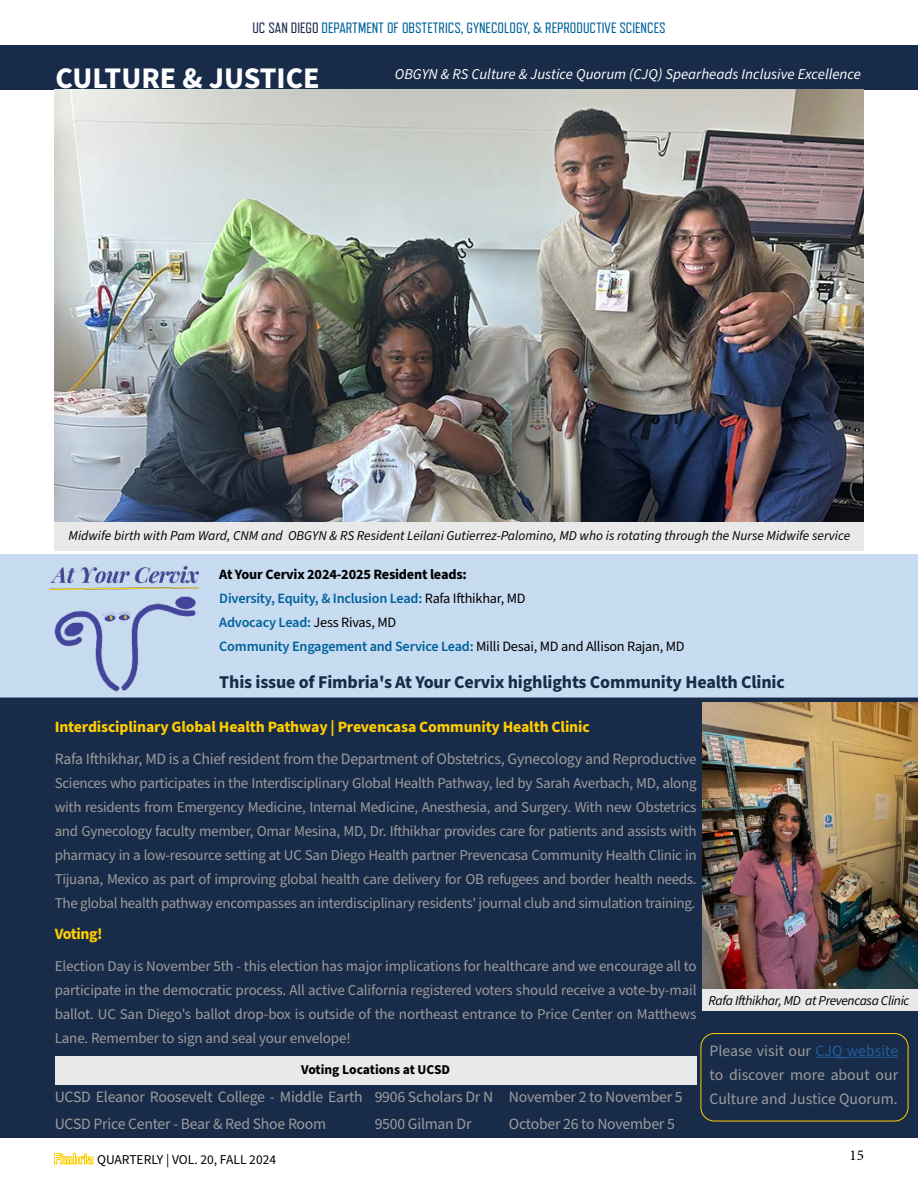
<style>
.page{position:relative;width:918px;height:1188px;background:#fff}
.page>*{position:absolute;margin:0;border:0;box-sizing:border-box;transform-origin:0 0}
.t1{font:700 30px "Source Sans Pro";color:#fff}
.t2{font:700 18px "Source Sans Pro";letter-spacing:-.01em;color:#182b49}
.t3{font:15.75px/27px "Source Sans Pro";letter-spacing:-.015em;color:#9c9c9c}
.t4{font:700 15.75px "Source Sans Pro";letter-spacing:-.025em;color:#ffcd00}
.t5{font:15px/24px "Source Sans Pro";letter-spacing:-.02em;color:#9c9c9c;text-align:justify}
.t6{font:15px "Refrigerator Deluxe";color:#00629b}
.t7{font:italic 15px "Source Sans Pro";color:#fff}
.t8{font:15px "Minion Pro";color:#000}
.t9{font:600 14.25px/24px "Source Sans Pro";letter-spacing:-.015em;color:#00629b}
.t10{font:italic 13.5px "Source Sans Pro";color:#000}
.t11{font:italic 13.5px "Source Sans Pro";letter-spacing:-.025em;color:#000}
.t12{font:13.5px "Source Sans Pro";color:#000}
.t13{font:700 13.5px "Source Sans Pro";color:#000}
.s1{color:#182b49}
.s2{font-weight:700;color:#000}
.s3{font-weight:400;color:#000}
.s4{font-weight:700;color:#ffcd00}
.s5{font-size:15px}
.s6{font-family:"Refrigerator Deluxe";font-weight:800;font-size:15px;color:#ffcd00}
.s7{color:#215e9e}
</style>
<div class="page">
<div style="left:0;top:554px;width:918px;height:149px;background:#c7dbf1"></div>
<img style="left:49px;top:566px;width:149px;height:126px">
<div style="left:0;top:45px;width:918px;height:44px;background:#182b49"></div>
<div style="left:0;top:698px;width:918px;height:439px;background:#182b49"></div>
<img style="left:55px;top:90px;width:809px;height:432px">
<div style="left:55px;top:522px;width:809px;height:29px;background:#e9e9e9"></div>
<div style="left:55px;top:1056px;width:642px;height:29px;background:#e9e9e9"></div>
<img style="left:702px;top:703px;width:216px;height:287px">
<div style="left:702px;top:990px;width:216px;height:21px;background:#e9e9e9"></div>
<hr style="left:816px;top:1057px;width:82px;height:1px;background:#215e9e">
<div style="left:701px;top:1033px;width:207px;height:88px;border:1px solid #ffcd00;border-radius:14px"></div>
<p class="t6" style="left:252px;top:20px;width:415px"><span class="s1">UC SAN DIEGO</span> DEPARTMENT OF OBSTETRICS, GYNECOLOGY, &amp; REPRODUCTIVE SCIENCES</p>
<h1 class="t1" style="left:56px;top:58px;width:266px">CULTURE &amp; JUSTICE</h1>
<p class="t7" style="left:395px;top:64px;width:468px">OBGYN &amp; RS Culture &amp; Justice Quorum (CJQ) Spearheads Inclusive Excellence</p>
<p class="t10" style="left:69px;top:527px;width:783px">Midwife birth with Pam Ward, CNM and OBGYN &amp; RS Resident Leilani Gutierrez-Palomino, MD who is rotating through the Nurse Midwife service</p>
<p class="t9" style="left:219px;top:563px;width:467px"><span class="s2">At Your Cervix 2024-2025 Resident leads:<br></span>Diversity, Equity, &amp; Inclusion Lead: <span class="s3">Rafa Ifthikhar, MD<br></span>Advocacy Lead: <span class="s3">Jess Rivas, MD<br></span>Community Engagement and Service Lead: <span class="s3">Milli Desai, MD and Allison Rajan, MD</span></p>
<p class="t2" style="left:219px;top:670px;width:567px">This issue of Fimbria's At Your Cervix highlights Community Health Clinic</p>
<p class="t3" style="left:55px;top:712px;width:643px;line-height:31.5px"><span class="s4">Interdisciplinary Global Health Pathway | Prevencasa Community Health Clinic<br></span>Rafa Ifthikhar, MD is a Chief resident from the Department of Obstetrics, Gynecology and Reproduc<span class="s5">tive</span></p>
<p class="t5" style="left:55px;top:771px;width:643px">Sciences who participates in the Interdisciplinary Global Health Pathway, led by Sarah Averbach, MD, along with residents from Emergency Medicine, Internal Medicine, Anesthesia, and Surgery. With new Obstetrics and Gynecology faculty member, Omar Mesina, MD, Dr. Ifthikhar provides care for patients and assists with pharmacy in a low-resource setting at UC San Diego Health partner Prevencasa Community Health Clinic in Tijuana, Mexico as part of improving global health care delivery for OB refugees and border health needs.<br>The global health pathway encompasses an interdisciplinary residents' journal club and simulation training.</p>
<p class="t4" style="left:55px;top:923px;width:50px">Voting!</p>
<p class="t5" style="left:55px;top:954px;width:643px">Election Day is November 5th - this election has major implications for healthcare and we encourage all to participate in the democratic process. All active California registered voters should receive a vote-by-mail ballot. UC San Diego's ballot drop-box is outside of the northeast entrance to Price Center on Matthews Lane. Remember to sign and seal your envelope!</p>
<p class="t13" style="left:301px;top:1060px;width:151px">Voting Locations at UCSD</p>
<p class="t3" style="left:55px;top:1084px;width:310px">UCSD Eleanor Roosevelt College - Middle Earth<br>UCSD Price Center - Bear &amp; Red Shoe Room</p>
<p class="t3" style="left:375px;top:1084px;width:120px">9906 Scholars Dr N<br>9500 Gilman Dr</p>
<p class="t3" style="left:509px;top:1084px;width:175px">November 2 to November 5<br>October 26 to November 5</p>
<p class="t12" style="left:54px;top:1150px;width:224px"><span class="s6">Fimbria</span> QUARTERLY | VOL. 20, FALL 2024</p>
<p class="t11" style="left:709px;top:991px;width:202px">Rafa Ifthikhar, MD at Prevencasa Clinic</p>
<p class="t3" style="left:710px;top:1039px;width:190px;line-height:24px;text-align:justify">Please visit our <span class="s7">CJQ website </span>to discover more about our Culture and Justice Quorum.</p>
<p class="t8" style="left:850px;top:1145px;width:16px">15</p>
</div>
